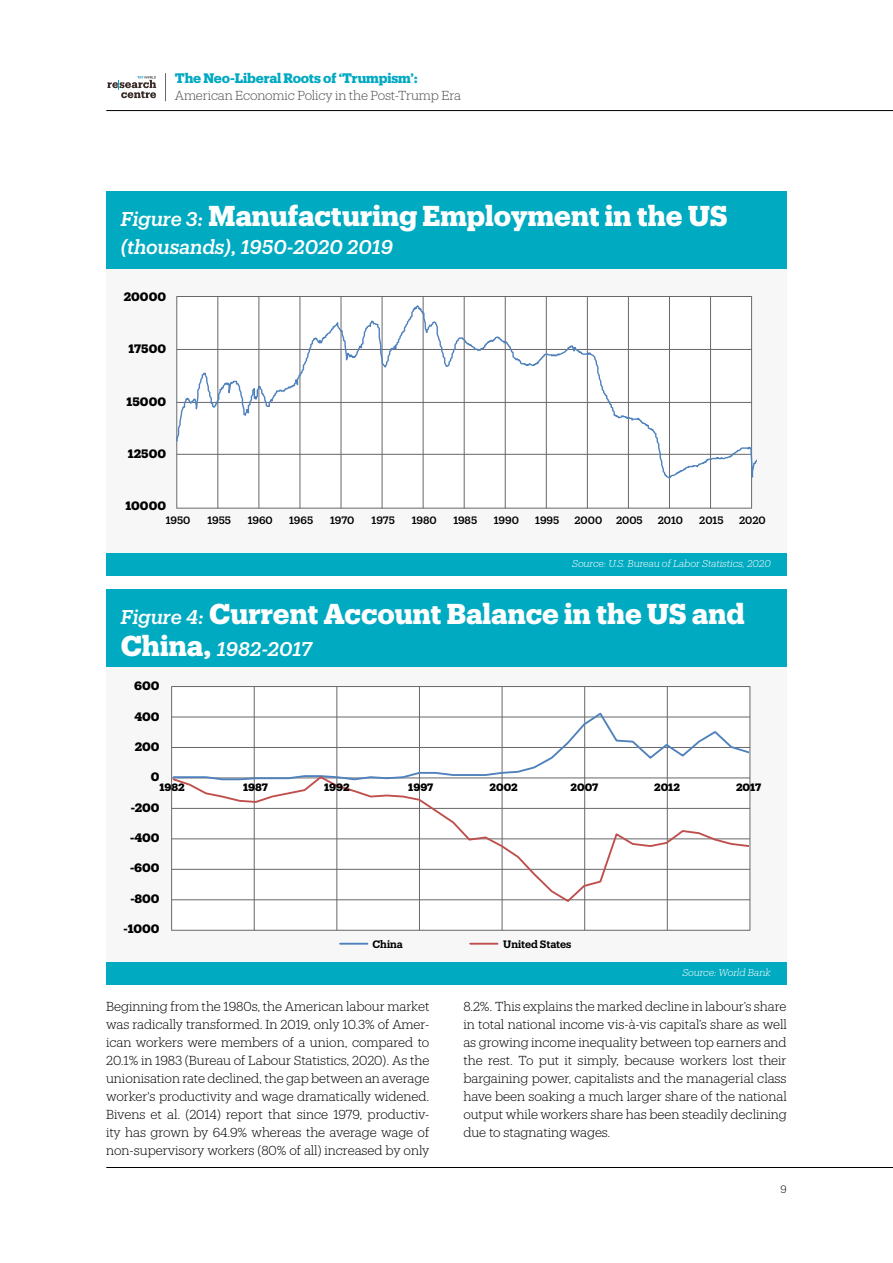
<style>
.page{position:relative;width:893px;height:1263px;background:#fff}
.page>*{position:absolute;margin:0;border:0;box-sizing:border-box;transform-origin:0 0}
.t1{font:700 28.2px "Produkt";color:#fff}
.t2{font:italic 500 19.5px "Produkt";color:#fff}
.t3{font:700 13.5px "Produkt";letter-spacing:-.01em;color:#00a9c1}
.t4{font:300 12.75px/18px "Produkt";color:#000;text-align:justify}
.t5{font:300 12.75px "Produkt";letter-spacing:-.01em;color:#504f53}
.t6{font:700 12px "Produkt";color:#000}
.t7{font:500 10.5px "Produkt";letter-spacing:-.005em;color:#000}
.t8{font:700 10.5px "Produkt";letter-spacing:-.01em;color:#000}
.t9{font:600 10.5px "Produkt";letter-spacing:-.005em;color:#000}
.t10{font:300 10.5px "Produkt";color:#000}
.t11{font:italic 300 9.75px "Produkt";color:#fff}
.s1{font-weight:500;font-style:italic;font-size:19.5px}
.s2{font-weight:700;font-style:normal;font-size:28.2px}
</style>
<div class="page">
<hr style="left:106px;top:110px;width:787px;height:1px;background:#000">
<svg style="left:165px;top:73px;width:1px;height:28px"></svg>
<svg style="left:107px;top:76px;width:49px;height:22px"></svg>
<div style="left:106px;top:651px;width:681px;height:322px;background:#f7f7f8"></div>
<div style="left:172px;top:686px;width:578px;height:244px;background:#fff"></div>
<div style="left:106px;top:258px;width:681px;height:301px;background:#f7f7f8"></div>
<div style="left:177px;top:296px;width:575px;height:212px;background:#fff"></div>
<hr style="left:106px;top:1167px;width:787px;height:1px;background:#000">
<div style="left:106px;top:191px;width:681px;height:77px;background:#00aac1"></div>
<div style="left:106px;top:589px;width:681px;height:77px;background:#00aac1"></div>
<div style="left:106px;top:553px;width:681px;height:22px;background:#00aac1"></div>
<div style="left:106px;top:962px;width:681px;height:22px;background:#00aac1"></div>
<hr style="left:340px;top:943px;width:27px;height:2px;background:#4f82bd">
<hr style="left:470px;top:943px;width:28px;height:2px;background:#bf4f4d">
<hr style="left:177px;top:296px;width:575px;height:1px;background:#68676c">
<hr style="left:177px;top:296px;width:1px;height:212px;background:#68676c">
<hr style="left:218px;top:296px;width:1px;height:212px;background:#68676c">
<hr style="left:259px;top:296px;width:1px;height:212px;background:#68676c">
<hr style="left:300px;top:296px;width:1px;height:212px;background:#68676c">
<hr style="left:341px;top:296px;width:1px;height:212px;background:#68676c">
<hr style="left:382px;top:296px;width:1px;height:212px;background:#68676c">
<hr style="left:423px;top:296px;width:1px;height:212px;background:#68676c">
<hr style="left:464px;top:296px;width:1px;height:212px;background:#68676c">
<hr style="left:505px;top:296px;width:1px;height:212px;background:#68676c">
<hr style="left:546px;top:296px;width:1px;height:212px;background:#68676c">
<hr style="left:587px;top:296px;width:1px;height:212px;background:#68676c">
<hr style="left:628px;top:296px;width:1px;height:212px;background:#68676c">
<hr style="left:669px;top:296px;width:1px;height:212px;background:#68676c">
<hr style="left:710px;top:296px;width:1px;height:212px;background:#68676c">
<hr style="left:751px;top:296px;width:1px;height:212px;background:#68676c">
<hr style="left:177px;top:508px;width:575px;height:1px;background:#68676c">
<svg style="left:176px;top:304px;width:581px;height:204px"></svg>
<hr style="left:171px;top:686px;width:1px;height:244px;background:#68676c">
<hr style="left:254px;top:686px;width:1px;height:244px;background:#68676c">
<hr style="left:337px;top:686px;width:1px;height:244px;background:#68676c">
<hr style="left:419px;top:686px;width:1px;height:244px;background:#68676c">
<hr style="left:502px;top:686px;width:1px;height:244px;background:#68676c">
<hr style="left:584px;top:686px;width:1px;height:244px;background:#68676c">
<hr style="left:667px;top:686px;width:1px;height:244px;background:#68676c">
<hr style="left:750px;top:686px;width:1px;height:244px;background:#68676c">
<hr style="left:171px;top:686px;width:579px;height:1px;background:#68676c">
<hr style="left:171px;top:717px;width:579px;height:1px;background:#68676c">
<hr style="left:171px;top:747px;width:579px;height:1px;background:#68676c">
<hr style="left:171px;top:778px;width:579px;height:1px;background:#68676c">
<hr style="left:171px;top:808px;width:579px;height:1px;background:#68676c">
<hr style="left:171px;top:839px;width:579px;height:1px;background:#68676c">
<hr style="left:171px;top:869px;width:579px;height:1px;background:#68676c">
<hr style="left:171px;top:899px;width:579px;height:1px;background:#68676c">
<hr style="left:171px;top:930px;width:579px;height:1px;background:#68676c">
<svg style="left:172px;top:711px;width:577px;height:64px"></svg>
<svg style="left:172px;top:775px;width:577px;height:128px"></svg>
<p class="t3" style="left:175px;top:69px;width:244px">The Neo-Liberal Roots of ‘Trumpism’:</p>
<p class="t5" style="left:175px;top:87px;width:287px">American Economic Policy in the Post-Trump Era</p>
<h1 class="t1" style="left:121px;top:196px;width:608px"><span class="s1">Figure 3:</span> Manufacturing Employment in the US</h1>
<h2 class="t2" style="left:121px;top:234px;width:274px">(thousands), 1950-2020 2019</h2>
<p class="t6" style="left:124px;top:288px;width:44px">20000</p>
<p class="t6" style="left:129px;top:340px;width:39px">17500</p>
<p class="t6" style="left:127px;top:393px;width:41px">15000</p>
<p class="t6" style="left:128px;top:445px;width:40px">12500</p>
<p class="t6" style="left:125px;top:498px;width:42px">10000</p>
<p class="t7" style="left:166px;top:513px;width:26px">1950</p>
<p class="t7" style="left:207px;top:513px;width:25px">1955</p>
<p class="t7" style="left:248px;top:513px;width:27px">1960</p>
<p class="t7" style="left:289px;top:513px;width:26px">1965</p>
<p class="t7" style="left:330px;top:513px;width:26px">1970</p>
<p class="t7" style="left:372px;top:513px;width:25px">1975</p>
<p class="t7" style="left:412px;top:513px;width:26px">1980</p>
<p class="t7" style="left:453px;top:513px;width:25px">1985</p>
<p class="t7" style="left:494px;top:513px;width:27px">1990</p>
<p class="t7" style="left:535px;top:513px;width:26px">1995</p>
<p class="t7" style="left:574px;top:513px;width:29px">2000</p>
<p class="t7" style="left:616px;top:513px;width:28px">2005</p>
<p class="t7" style="left:658px;top:513px;width:27px">2010</p>
<p class="t7" style="left:699px;top:513px;width:26px">2015</p>
<p class="t7" style="left:739px;top:513px;width:28px">2020</p>
<p class="t11" style="left:572px;top:557px;width:200px">Source: U.S. Bureau of Labor Statistics, 2020</p>
<h1 class="t1" style="left:121px;top:594px;width:625px"><span class="s1">Figure 4:</span> Current Account Balance in the US and</h1>
<h2 class="t2" style="left:121px;top:635px;width:193px"><span class="s2">China,</span> 1982-2017</h2>
<p class="t6" style="left:134px;top:677px;width:27px">600</p>
<p class="t6" style="left:134px;top:708px;width:27px">400</p>
<p class="t6" style="left:135px;top:738px;width:26px">200</p>
<p class="t6" style="left:151px;top:768px;width:10px">0</p>
<p class="t6" style="left:131px;top:799px;width:30px">-200</p>
<p class="t6" style="left:130px;top:829px;width:31px">-400</p>
<p class="t6" style="left:130px;top:859px;width:31px">-600</p>
<p class="t6" style="left:130px;top:890px;width:31px">-800</p>
<p class="t6" style="left:123px;top:920px;width:38px">-1000</p>
<p class="t8" style="left:159px;top:780px;width:27px">1982</p>
<p class="t8" style="left:243px;top:780px;width:26px">1987</p>
<p class="t8" style="left:324px;top:780px;width:27px">1992</p>
<p class="t8" style="left:408px;top:780px;width:27px">1997</p>
<p class="t8" style="left:490px;top:780px;width:30px">2002</p>
<p class="t8" style="left:571px;top:780px;width:29px">2007</p>
<p class="t8" style="left:654px;top:780px;width:27px">2012</p>
<p class="t8" style="left:736px;top:780px;width:27px">2017</p>
<p class="t9" style="left:372px;top:937px;width:32px">China</p>
<p class="t9" style="left:503px;top:937px;width:70px">United States</p>
<p class="t11" style="left:682px;top:966px;width:90px">Source: World Bank</p>
<p class="t4" style="left:106px;top:996px;width:325px">Beginning from the 1980s, the American labour market was radically transformed. In 2019, only 10.3% of Amer&shy;ican workers were members of a union, compared to 20.1% in 1983 (Bureau of Labour Statistics, 2020). As the unionisation rate declined, the gap between an average worker's productivity and wage dramatically widened.<br>Bivens et al. (2014) report that since 1979, productiv&shy;ity has grown by 64.9% whereas the average wage of non-supervisory workers (80% of all) increased by only</p>
<p class="t4" style="left:463px;top:996px;width:325px">8.2%. This explains the marked decline in labour’s share in total national income vis-à-vis capital’s share as well as growing income inequality between top earners and the rest. To put it simply, because workers lost their bargaining power, capitalists and the managerial class have been soaking a much larger share of the national output while workers share has been steadily declining due to stagnating wages.</p>
<p class="t10" style="left:780px;top:1182px;width:8px">9</p>
</div>
